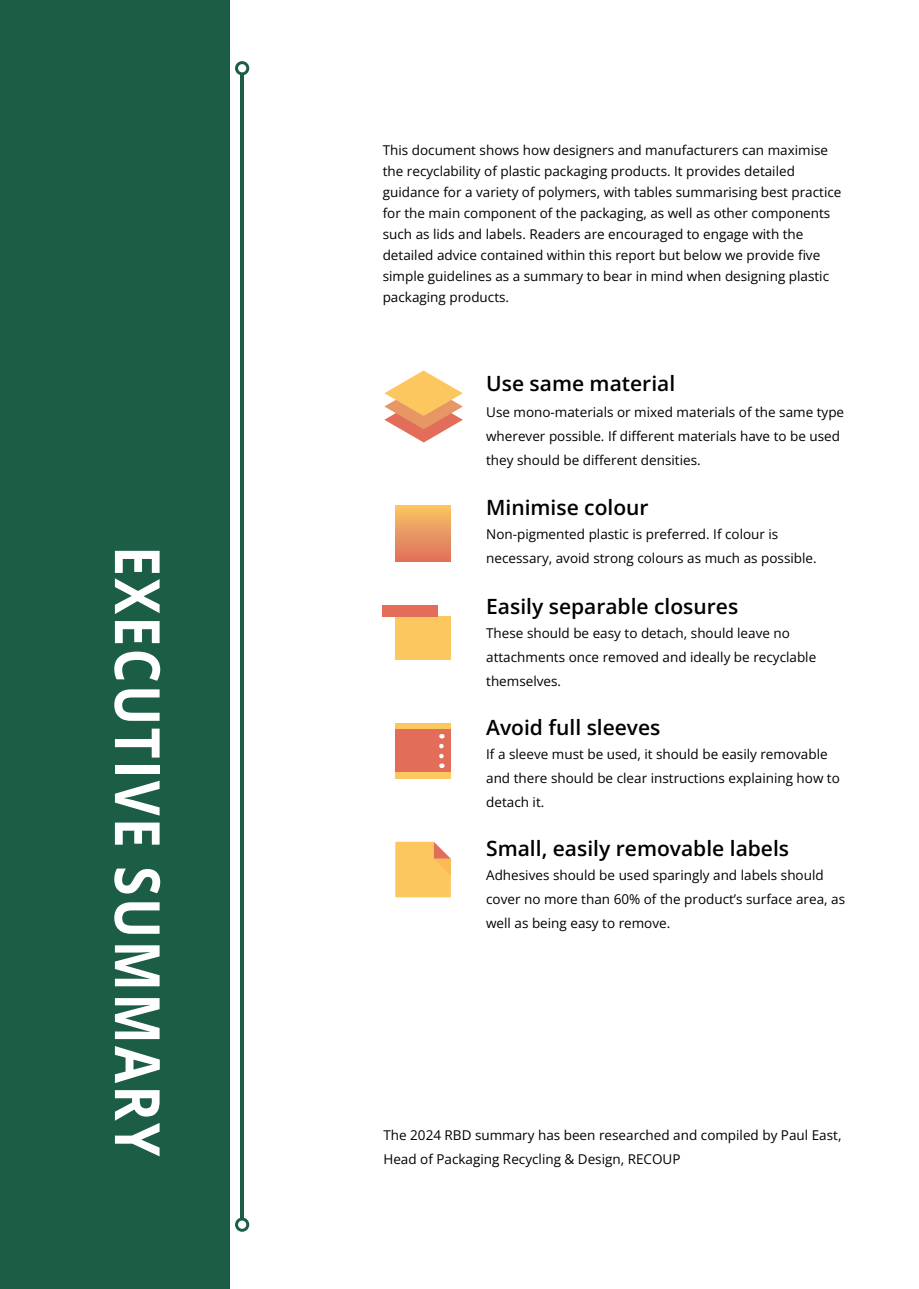
<style>
.page{position:relative;width:919px;height:1289px;background:#fff}
.page>*{position:absolute;margin:0;border:0;box-sizing:border-box;transform-origin:0 0}
.t1{font:700 62.55px "Open Sans";letter-spacing:.04em;color:#fff;scale:.86 1}
.t2{font:600 21px "Open Sans";color:#000}
.t3{font:13.5px/24px "Open Sans";color:#000}
</style>
<div class="page">
<svg style="left:384px;top:370px;width:79px;height:72px"></svg>
<div style="left:395px;top:505px;width:55px;height:56px;background:linear-gradient(to bottom,#f8c663,#de715e)"></div>
<div style="left:395px;top:616px;width:56px;height:44px;background:#fcc75f"></div>
<div style="left:382px;top:604px;width:56px;height:12px;background:#e26e59"></div>
<div style="left:395px;top:723px;width:56px;height:55px;background:#fcc75f"></div>
<div style="left:395px;top:730px;width:55px;height:42px;background:#e26e59"></div>
<svg style="left:439px;top:746px;width:4px;height:22px"></svg>
<svg style="left:395px;top:841px;width:56px;height:56px;background:#fac669"></svg>
<div style="left:0;top:0;width:229px;height:1288px;background:#1b5e45"></div>
<hr style="left:241px;top:74px;width:3px;height:1144px;background:#024c30">
<svg style="left:235px;top:61px;width:14px;height:14px"></svg>
<svg style="left:235px;top:1217px;width:14px;height:14px"></svg>
<h1 class="t1" style="left:180px;top:546px;width:711px;rotate:90deg">EXECUTIVE SUMMARY</h1>
<p class="t3" style="left:382px;top:139px;width:460px;line-height:21px">This document shows how designers and manufacturers can maximise the recyclability of plastic packaging products. It provides detailed guidance for a variety of polymers, with tables summarising best practice for the main component of the packaging, as well as other components such as lids and labels. Readers are encouraged to engage with the detailed advice contained within this report but below we provide five simple guidelines as a summary to bear in mind when designing plastic packaging products.</p>
<h2 class="t2" style="left:486px;top:369px;width:190px">Use same material</h2>
<p class="t3" style="left:486px;top:399px;width:359px">Use mono-materials or mixed materials of the same type wherever possible. If different materials have to be used they should be different densities.</p>
<h2 class="t2" style="left:486px;top:493px;width:164px">Minimise colour</h2>
<p class="t3" style="left:486px;top:521px;width:332px">Non-pigmented plastic is preferred. If colour is necessary, avoid strong colours as much as possible.</p>
<h2 class="t2" style="left:486px;top:591px;width:253px">Easily separable closures</h2>
<p class="t3" style="left:486px;top:620px;width:331px">These should be easy to detach, should leave no attachments once removed and ideally be recyclable themselves.</p>
<h2 class="t2" style="left:486px;top:713px;width:176px">Avoid full sleeves</h2>
<p class="t3" style="left:486px;top:742px;width:355px">If a sleeve must be used, it should be easily removable and there should be clear instructions explaining how to detach it.</p>
<h2 class="t2" style="left:486px;top:834px;width:304px">Small, easily removable labels</h2>
<p class="t3" style="left:486px;top:863px;width:360px">Adhesives should be used sparingly and labels should cover no more than 60% of the product’s surface area, as well as being easy to remove.</p>
<p class="t3" style="left:383px;top:1122px;width:459px">The 2024 RBD summary has been researched and compiled by Paul East,<br>Head of Packaging Recycling &amp; Design, RECOUP</p>
</div>
